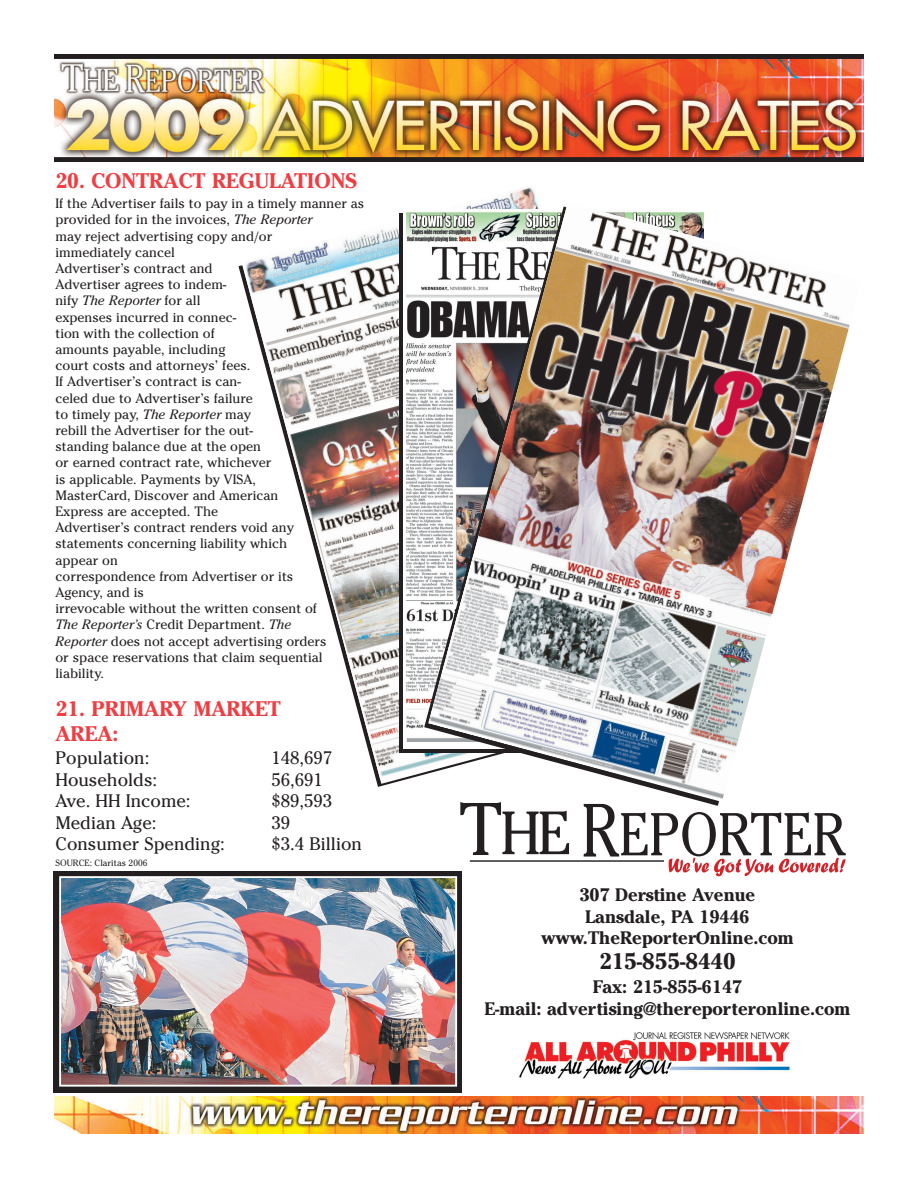
<style>
.page{position:relative;width:918px;height:1188px;background:#fff}
.page>*{position:absolute;margin:0;border:0;box-sizing:border-box;transform-origin:0 0}
.t1{font:700 22.5px "Cheltenham";color:#231f20}
.t2{font:700 21px/25.2px "Cheltenham";color:#ef3e43}
.t3{font:700 18px/21.6px "Cheltenham";color:#231f20;text-align:center}
.t4{font:18px "Cheltenham";color:#231f20}
.t5{font:13.5px/16.2px "Cheltenham";color:#231f20}
.t6{font:9px "Cheltenham";color:#231f20}
.s1{font-style:italic}
</style>
<div class="page">
<svg style="left:460px;top:806px;width:109px;height:49px"></svg>
<hr style="left:470px;top:860px;width:194px;height:2px;background:#231f20">
<svg style="left:584px;top:806px;width:262px;height:70px"></svg>
<img style="left:519px;top:1032px;width:271px;height:47px">
<img style="left:54px;top:1096px;width:810px;height:38px">
<img style="left:54px;top:54px;width:810px;height:108px">
<img style="left:242px;top:186px;width:295px;height:594px">
<img style="left:407px;top:210px;width:17px;height:531px">
<div style="left:54px;top:871px;width:408px;height:222px;background:#231f20"></div>
<img style="left:62px;top:879px;width:392px;height:205px">
<div style="left:59px;top:876px;width:398px;height:211px;border:2px solid #fff"></div>
<img style="left:428px;top:202px;width:422px;height:600px">
<h2 class="t2" style="left:56px;top:170px;width:303px">20. CONTRACT REGULATIONS</h2>
<p class="t5" style="left:55px;top:197px;width:310px">If the Advertiser fails to pay in a timely manner as provided for in the invoices, <span class="s1">The Reporter<br></span>may reject advertising copy and/or<br>immediately cancel<br>Advertiser’s contract and<br>Advertiser agrees to indem-<br>nify <span class="s1">The Reporter</span> for all<br>expenses incurred in connec-<br>tion with the collection of<br>amounts payable, including<br>court costs and attorneys’ fees.<br>If Advertiser’s contract is can-<br>celed due to Advertiser’s failure<br>to timely pay, <span class="s1">The Reporter</span> may<br>rebill the Advertiser for the out-<br>standing balance due at the open<br>or earned contract rate, whichever<br>is applicable. Payments by VISA,<br>MasterCard, Discover and American<br>Express are accepted. The<br>Advertiser’s contract renders void any statements concerning liability which<br>appear on<br>correspondence from Advertiser or its<br>Agency, and is<br>irrevocable without the written consent of<br><span class="s1">The Reporter’s</span> Credit Department. <span class="s1">The<br>Reporter</span> does not accept advertising orders<br>or space reservations that claim sequential liability.</p>
<h2 class="t2" style="left:56px;top:698px;width:227px">21. PRIMARY MARKET<br>AREA:</h2>
<h3 class="t4" style="left:56px;top:751px;width:95px">Population:</h3>
<h3 class="t4" style="left:272px;top:751px;width:62px">148,697</h3>
<h3 class="t4" style="left:56px;top:773px;width:103px">Households:</h3>
<h3 class="t4" style="left:271px;top:773px;width:53px">56,691</h3>
<h3 class="t4" style="left:56px;top:794px;width:137px">Ave. HH Income:</h3>
<h3 class="t4" style="left:272px;top:794px;width:62px">$89,593</h3>
<h3 class="t4" style="left:56px;top:816px;width:102px">Median Age:</h3>
<h3 class="t4" style="left:272px;top:816px;width:20px">39</h3>
<h3 class="t4" style="left:56px;top:838px;width:171px">Consumer Spending:</h3>
<h3 class="t4" style="left:271px;top:838px;width:92px">$3.4 Billion</h3>
<p class="t6" style="left:56px;top:859px;width:93px">SOURCE: Claritas 2006</p>
<h3 class="t3" style="left:541px;top:886px;width:254px">307 Derstine Avenue<br>Lansdale, PA 19446 www.TheReporterOnline.com</h3>
<h1 class="t1" style="left:599px;top:953px;width:138px">215-855-8440</h1>
<h3 class="t3" style="left:484px;top:978px;width:368px">Fax: 215-855-6147<br>E-mail: advertising@thereporteronline.com</h3>
</div>
